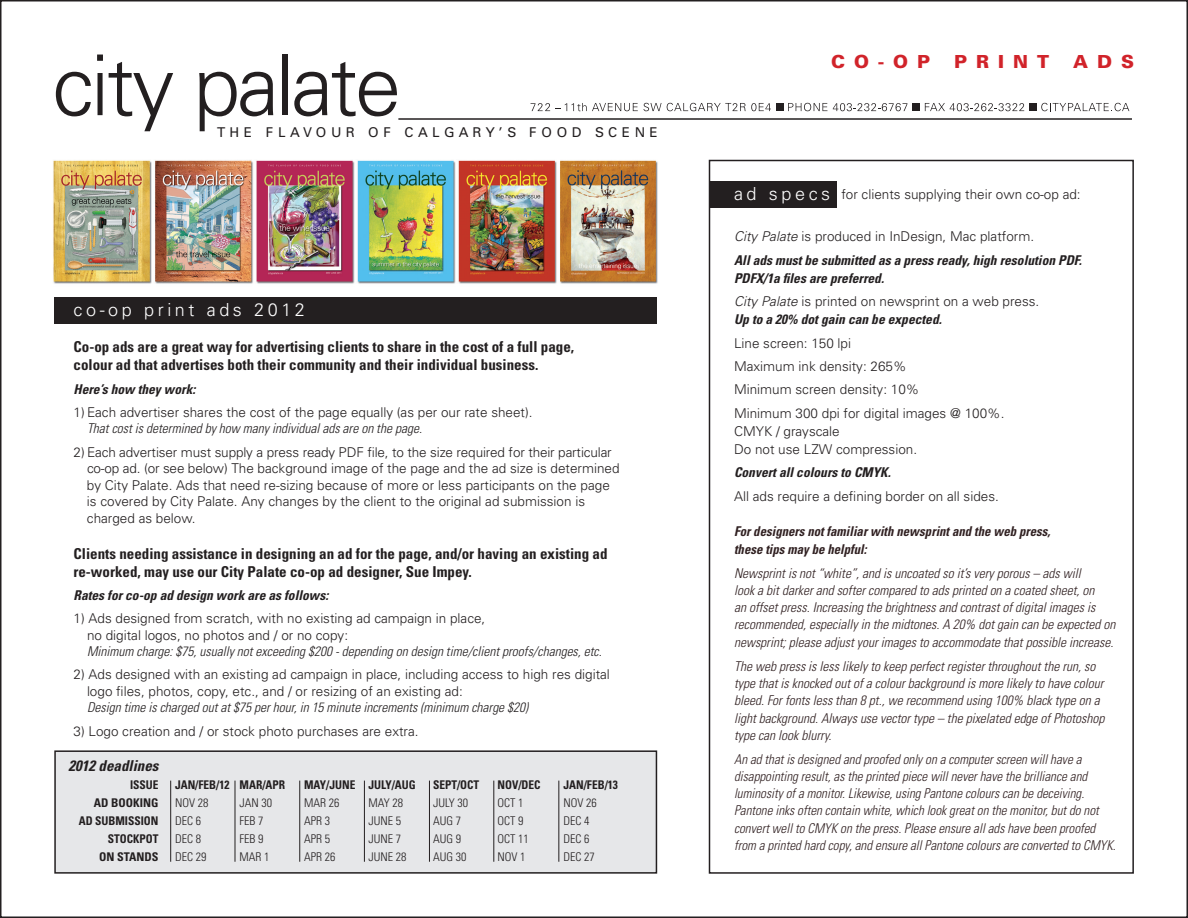
<style>
.page{position:relative;width:1188px;height:918px;background:#fff}
.page>*{position:absolute;margin:0;border:0;box-sizing:border-box;transform-origin:0 0}
.t1{font:300 84px "Univers";letter-spacing:-.04em;color:#231f20}
.t2{font:300 18px "Univers";letter-spacing:.2em;color:#fff}
.t3{font:900 18px "Univers";letter-spacing:.5em;color:#d1232a}
.t4{font:700 condensed 15px/18px "Univers";color:#231f20}
.t5{font:italic 700 condensed 15px "Univers";color:#231f20}
.t6{font:italic 300 condensed 13.5px/17.2px "Univers";color:#312122}
.t7{font:300 13.5px/16.5px "Univers";color:#231f20}
.t8{font:italic 300 condensed 13.5px "Univers";color:#231f20}
.t9{font:italic 700 condensed 13.5px/23.4px "Univers";color:#231f20}
.t10{font:italic 700 condensed 13.5px/17.2px "Univers";color:#312122;scale:.95 1}
.t11{font:13.5px "Univers";letter-spacing:.35em;color:#231f20}
.t12{font:300 condensed 12px "Univers";color:#231f20}
.t13{font:700 condensed 12px "Univers";color:#231f20;scale:.95 1}
.t14{font:700 condensed 12px "Univers";color:#231f20}
.s1{font-weight:300;font-stretch:normal}
.s2{font-weight:300;font-style:normal;font-stretch:normal}
.s3{font-weight:700;font-style:italic;font-stretch:condensed}
.s4{font-style:italic}
</style>
<div class="page">
<svg style="left:531px;top:103px;width:107px;height:8px"></svg>
<svg style="left:644px;top:103px;width:127px;height:8px"></svg>
<svg style="left:788px;top:103px;width:39px;height:8px"></svg>
<svg style="left:833px;top:103px;width:74px;height:8px"></svg>
<svg style="left:925px;top:103px;width:99px;height:8px"></svg>
<svg style="left:1041px;top:103px;width:88px;height:8px"></svg>
<hr style="left:398px;top:118px;width:734px;height:2px;background:#231f20">
<div style="left:776px;top:103px;width:8px;height:8px;background:#231f20"></div>
<div style="left:912px;top:103px;width:8px;height:8px;background:#231f20"></div>
<div style="left:1029px;top:103px;width:8px;height:8px;background:#231f20"></div>
<div style="left:709px;top:160px;width:425px;height:714px;border:2px solid #231f20"></div>
<div style="left:54px;top:297px;width:602px;height:27px;background:#231f20"></div>
<div style="left:710px;top:181px;width:126px;height:27px;background:#231f20"></div>
<img style="left:53px;top:160px;width:605px;height:124px">
<div style="left:55px;top:751px;width:601px;height:122px;background:#e6e7e9"></div>
<div style="left:54px;top:750px;width:603px;height:124px;border:2px solid #231f20"></div>
<hr style="left:299px;top:781px;width:1px;height:81px;background:#231f20">
<hr style="left:235px;top:781px;width:1px;height:81px;background:#231f20">
<hr style="left:170px;top:781px;width:1px;height:81px;background:#231f20">
<hr style="left:364px;top:781px;width:1px;height:81px;background:#231f20">
<hr style="left:429px;top:781px;width:1px;height:81px;background:#231f20">
<hr style="left:493px;top:781px;width:1px;height:81px;background:#231f20">
<hr style="left:558px;top:781px;width:1px;height:81px;background:#231f20">
<h1 class="t1" style="left:52px;top:35px;width:351px">city palate</h1>
<h2 class="t3" style="left:831px;top:51px;width:100px">CO-OP</h2>
<h2 class="t3" style="left:954px;top:51px;width:96px">PRINT</h2>
<h2 class="t3" style="left:1073px;top:51px;width:62px">ADS</h2>
<p class="t11" style="left:217px;top:124px;width:442px">THE FLAVOUR OF CALGARY’S FOOD SCENE</p>
<h2 class="t2" style="left:74px;top:299px;width:233px">co-op print ads 2012</h2>
<p class="t4" style="left:74px;top:338px;width:502px">Co-op ads are a great way for advertising clients to share in the cost of a full page, colour ad that advertises both their community and their individual business.</p>
<p class="t9" style="left:74px;top:377px;width:123px">Here’s how they work:</p>
<p class="t7" style="left:74px;top:404px;width:461px">1) Each advertiser shares the cost of the page equally (as per our rate sheet).</p>
<p class="t8" style="left:87px;top:420px;width:337px">That cost is determined by how many individual ads are on the page.</p>
<p class="t7" style="left:87px;top:444px;width:534px;text-indent:-13px">2) Each advertiser must supply a press ready PDF file, to the size required for their particular co-op ad. (or see below) The background image of the page and the ad size is determined by City Palate. Ads that need re-sizing because of more or less participants on the page is covered by City Palate. Any changes by the client to the original ad submission is charged as below.</p>
<p class="t4" style="left:74px;top:544px;width:536px">Clients needing assistance in designing an ad for the page, and/or having an existing ad re-worked, may use our City Palate co-op ad designer, Sue Impey.</p>
<p class="t9" style="left:74px;top:583px;width:256px">Rates for co-op ad design work are as follows:</p>
<p class="t7" style="left:87px;top:610px;width:400px;text-indent:-14px">1) Ads designed from scratch, with no existing ad campaign in place, no digital logos, no photos and / or no copy:</p>
<p class="t8" style="left:87px;top:643px;width:516px">Minimum charge: $75, usually not exceeding $200 - depending on design time/client proofs/changes, etc.</p>
<p class="t7" style="left:87px;top:666px;width:524px;text-indent:-14px">2) Ads designed with an existing ad campaign in place, including access to high res digital logo files, photos, copy, etc., and / or resizing of an existing ad:</p>
<p class="t8" style="left:87px;top:699px;width:443px">Design time is charged out at $75 per hour, in 15 minute increments (minimum charge $20)</p>
<p class="t7" style="left:74px;top:723px;width:347px">3) Logo creation and / or stock photo purchases are extra.</p>
<p class="t5" style="left:69px;top:757px;width:91px">2012 deadlines</p>
<p class="t13" style="left:130px;top:778px;width:32px">issue</p>
<p class="t13" style="left:175px;top:778px;width:117px">JAN/FEB/12 MAR/APR</p>
<p class="t13" style="left:304px;top:778px;width:52px">MAY/JUNE</p>
<p class="t13" style="left:369px;top:778px;width:51px">JULY/AUG</p>
<p class="t13" style="left:433px;top:778px;width:50px">SEPT/OCT</p>
<p class="t13" style="left:498px;top:778px;width:47px">NOV/DEC</p>
<p class="t13" style="left:564px;top:778px;width:59px">JAN/FEB/13</p>
<p class="t14" style="left:94px;top:796px;width:66px">AD BOOKING</p>
<p class="t12" style="left:175px;top:796px;width:35px">NOV 28</p>
<p class="t12" style="left:240px;top:796px;width:34px">JAN 30</p>
<p class="t12" style="left:304px;top:796px;width:37px">MAR 26</p>
<p class="t12" style="left:369px;top:796px;width:36px">MAY 28</p>
<p class="t12" style="left:433px;top:796px;width:54px">JULY 30 O</p>
<p class="t12" style="left:504px;top:796px;width:21px">CT 1</p>
<p class="t12" style="left:564px;top:796px;width:35px">NOV 26</p>
<p class="t13" style="left:79px;top:814px;width:86px">AD SUBMISSION</p>
<p class="t12" style="left:175px;top:814px;width:27px">DEC 6</p>
<p class="t12" style="left:240px;top:814px;width:49px">FEB 7 A</p>
<p class="t12" style="left:311px;top:814px;width:21px">PR 3</p>
<p class="t12" style="left:369px;top:814px;width:53px">JUNE 5 A</p>
<p class="t12" style="left:440px;top:814px;width:44px">UG 7 O</p>
<p class="t12" style="left:504px;top:814px;width:21px">CT 9</p>
<p class="t12" style="left:564px;top:814px;width:27px">DEC 4</p>
<p class="t13" style="left:108px;top:832px;width:8px">stockpot</p>
<p class="t12" style="left:175px;top:832px;width:27px">DEC 8</p>
<p class="t12" style="left:240px;top:832px;width:49px">FEB 9 A</p>
<p class="t12" style="left:311px;top:832px;width:21px">PR 5</p>
<p class="t12" style="left:369px;top:832px;width:53px">JUNE 7 A</p>
<p class="t12" style="left:440px;top:832px;width:44px">UG 9 O</p>
<p class="t12" style="left:504px;top:832px;width:26px">CT 11</p>
<p class="t12" style="left:564px;top:832px;width:27px">DEC 6</p>
<p class="t14" style="left:99px;top:850px;width:61px">ON STANDS</p>
<p class="t12" style="left:175px;top:850px;width:33px">DEC 29</p>
<p class="t12" style="left:240px;top:850px;width:52px">MAR 1 A</p>
<p class="t12" style="left:311px;top:850px;width:26px">PR 26</p>
<p class="t12" style="left:369px;top:850px;width:56px">JUNE 28 A</p>
<p class="t12" style="left:440px;top:850px;width:28px">UG 30</p>
<p class="t12" style="left:498px;top:850px;width:29px">NOV 1</p>
<p class="t12" style="left:564px;top:850px;width:33px">DEC 27</p>
<h2 class="t2" style="left:734px;top:183px;width:98px">ad specs</h2>
<p class="t7" style="left:841px;top:186px;width:241px">for clients supplying their own co-op ad:</p>
<p class="t9" style="left:734px;top:225px;width:349px"><span class="s1">City Palate</span> <span class="s2">is produced in InDesign, Mac platform.<br></span>All ads must be submitted as a press ready, high resolution PDF.</p>
<p class="t7" style="left:734px;top:266px;width:307px;line-height:23.4px"><span class="s3">PDFX/1a files are preferred.<br></span><span class="s4">City Palate</span> is printed on newsprint on a web press.</p>
<p class="t9" style="left:734px;top:308px;width:209px">Up to a 20% dot gain can be expected.</p>
<p class="t7" style="left:734px;top:331px;width:272px;line-height:23.4px">Line screen: 150 lpi<br>Maximum ink density: 265%<br>Minimum screen density: 10%<br>Minimum 300 dpi for digital images @ 100%.</p>
<p class="t7" style="left:734px;top:422px;width:185px;line-height:18px">CMYK / grayscale<br>Do not use LZW compression.</p>
<p class="t9" style="left:734px;top:461px;width:158px">Convert all colours to CMYK.</p>
<p class="t7" style="left:734px;top:488px;width:266px">All ads require a defining border on all sides.</p>
<p class="t10" style="left:734px;top:523px;width:334px">For designers not familiar with newsprint and the web press, these tips may be helpful:</p>
<p class="t6" style="left:734px;top:564px;width:383px">Newsprint is not “white”, and is uncoated so it’s very porous – ads will<br>look a bit darker and softer compared to ads printed on a coated sheet, on<br>an offset press. Increasing the brightness and contrast of digital images is recommended, especially in the midtones. A 20% dot gain can be expected on newsprint; please adjust your images to accommodate that possible increase.</p>
<p class="t6" style="left:734px;top:657px;width:372px">The web press is less likely to keep perfect register throughout the run, so type that is knocked out of a colour background is more likely to have colour bleed. For fonts less than 8 pt., we recommend using 100% black type on a light background. Always use vector type – the pixelated edge of Photoshop type can look blurry.</p>
<p class="t6" style="left:734px;top:750px;width:383px">An ad that is designed and proofed only on a computer screen will have a disappointing result, as the printed piece will never have the brilliance and luminosity of a monitor. Likewise, using Pantone colours can be deceiving.<br>Pantone inks often contain white, which look great on the monitor, but do not convert well to CMYK on the press. Please ensure all ads have been proofed from a printed hard copy, and ensure all Pantone colours are converted to CMYK.</p>
</div>
